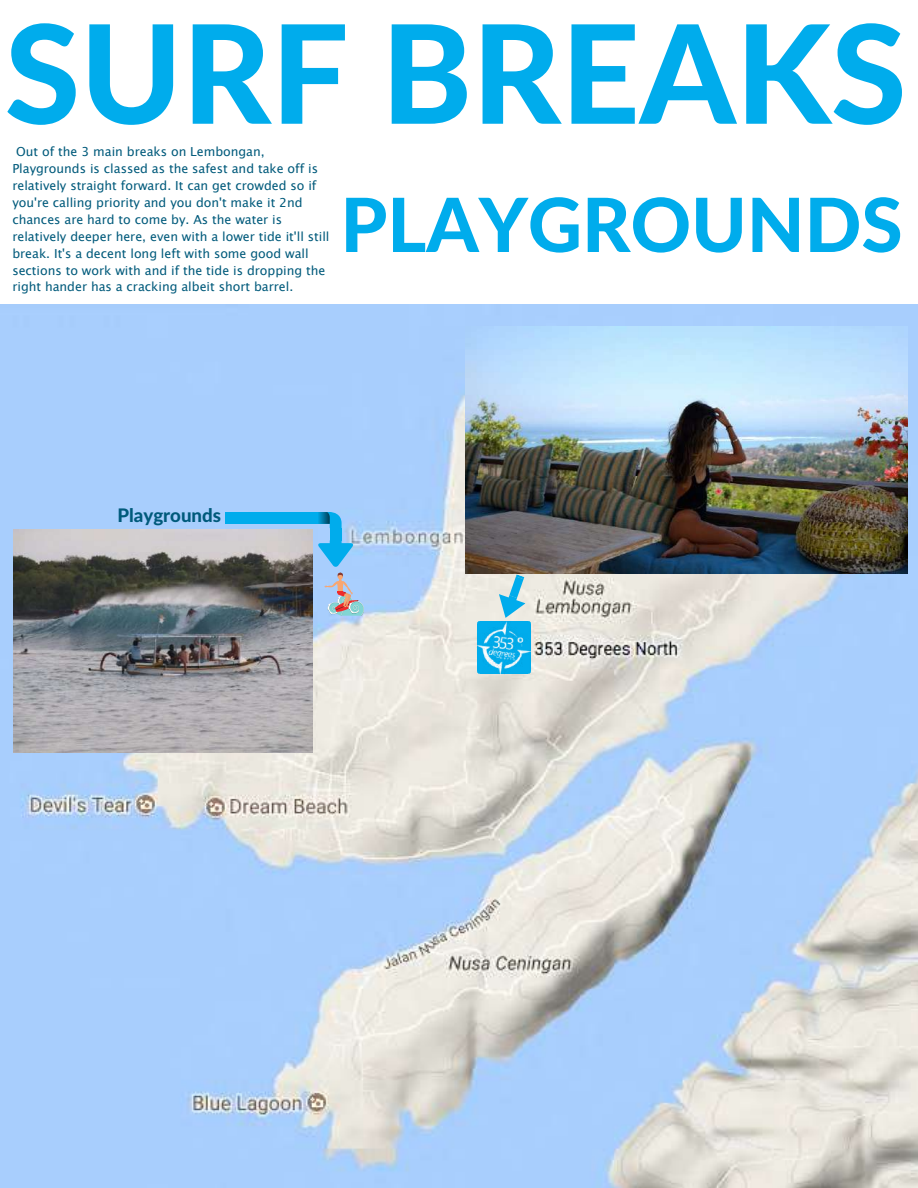
<style>
.page{position:relative;width:918px;height:1188px;background:#fff}
.page>*{position:absolute;margin:0;border:0;box-sizing:border-box;transform-origin:0 0}
.t1{font:800 136.95px "Lato";color:#00acec}
.t2{font:800 74.7px "Lato";color:#00acec}
.t3{font:800 18.75px "Lato";color:#005a7b}
.t4{font:12.45px/16.8px "Lucida Sans Unicode";color:#005a7b}
</style>
<div class="page">
<img style="left:0;top:305px;width:918px;height:883px">
<img style="left:13px;top:530px;width:300px;height:223px">
<svg style="left:317px;top:540px;width:48px;height:76px"></svg>
<div style="left:330px;top:528px;width:12px;height:13px;background:#00acec"></div>
<div style="left:225px;top:512px;width:6px;height:12px;background:#00acec"></div>
<div style="left:230px;top:512px;width:87px;height:12px;background:#00acec"></div>
<svg style="left:317px;top:512px;width:25px;height:16px"></svg>
<img style="left:466px;top:326px;width:442px;height:248px">
<svg style="left:492px;top:574px;width:39px;height:47px"></svg>
<img style="left:477px;top:621px;width:54px;height:54px">
<h1 class="t1" style="left:5px;top:-11px;width:903px">SURF BREAKS</h1>
<p class="t4" style="left:12px;top:144px;width:319px;text-indent:4px">Out of the 3 main breaks on Lembongan, Playgrounds is classed as the safest and take off is relatively straight forward. It can get crowded so if you're calling priority and you don't make it 2nd chances are hard to come by. As the water is relatively deeper here, even with a lower tide it'll still break. It's a decent long left with some good wall sections to work with and if the tide is dropping the right hander has a cracking albeit short barrel.</p>
<h2 class="t2" style="left:341px;top:178px;width:564px">PLAYGROUNDS</h2>
<h3 class="t3" style="left:117px;top:503px;width:105px">Playgrounds</h3>
</div>
